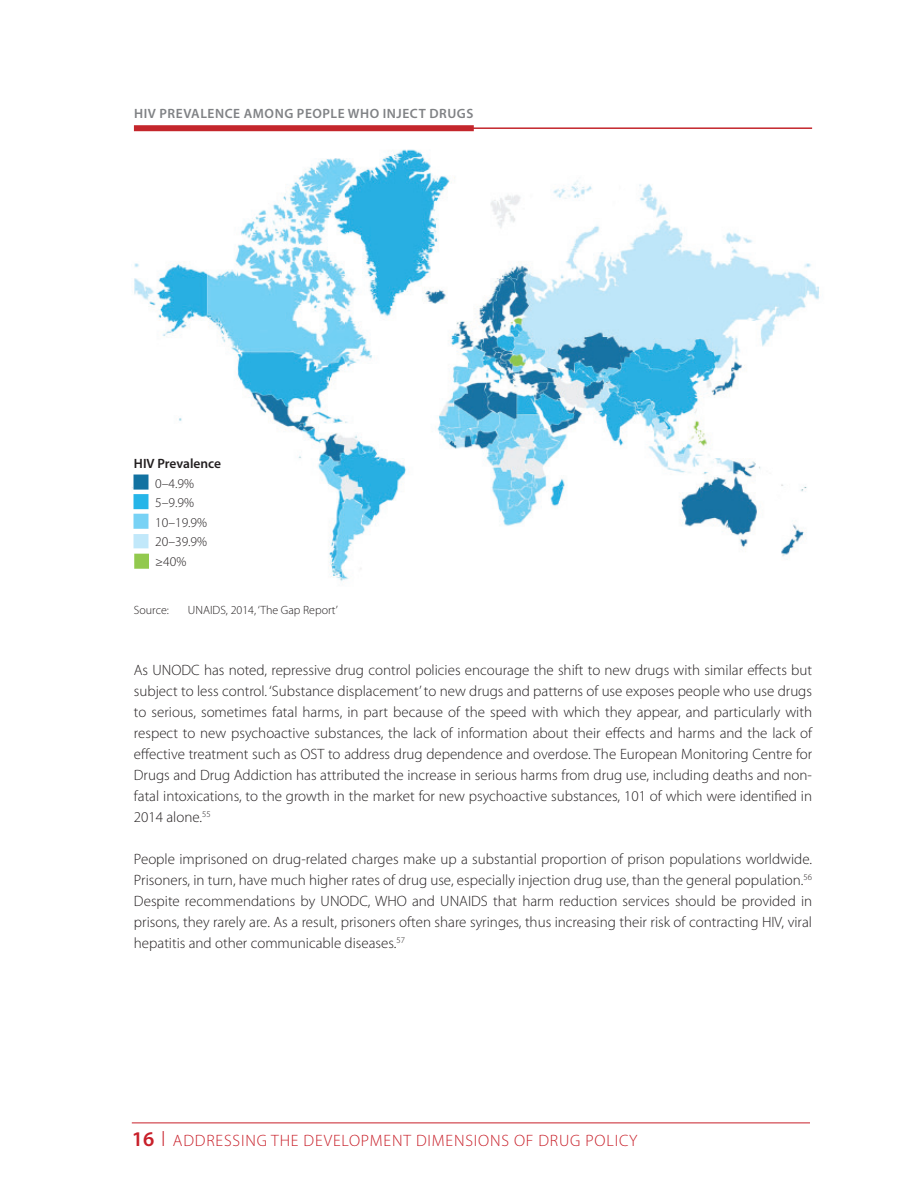
<style>
.page{position:relative;width:918px;height:1188px;background:#fff}
.page>*{position:absolute;margin:0;border:0;box-sizing:border-box;transform-origin:0 0}
.t1{font:300 16.5px "Myriad Pro";letter-spacing:.05em;color:#c8202a}
.t2{font:300 15px/21px "Myriad Pro";color:#231f20;text-align:justify}
.t3{font:600 13.5px "Myriad Pro";letter-spacing:.04em;color:#808285}
.t4{font:300 13.5px/19.5px "Myriad Pro";color:#231f20}
.t5{font:600 13.5px "Myriad Pro";color:#231f20}
.t6{font:300 12px "Myriad Pro";color:#231f20}
.s1{font-weight:600;font-size:21px}
.s2{font-size:21px}
</style>
<div class="page">
<hr style="left:132px;top:1123px;width:678px;height:1px;background:#c8202a">
<div style="left:134px;top:125px;width:340px;height:6px;background:#c4262c"></div>
<hr style="left:135px;top:127px;width:677px;height:2px;background:#c4262c">
<img style="left:132px;top:149px;width:688px;height:433px">
<img style="left:134px;top:475px;width:14px;height:94px">
<p class="t3" style="left:134px;top:108px;width:341px">HIV PREVALENCE AMONG PEOPLE WHO INJECT DRUGS</p>
<p class="t5" style="left:134px;top:458px;width:89px">HIV Prevalence</p>
<p class="t4" style="left:155px;top:474px;width:53px">0–4.9%<br>5–9.9%<br>10–19.9%<br>20–39.9% ≥40%</p>
<p class="t6" style="left:134px;top:605px;width:37px">Source:</p>
<p class="t6" style="left:188px;top:605px;width:152px">UNAIDS, 2014, ‘The Gap Report’</p>
<p class="t2" style="left:134px;top:660px;width:680px">As UNODC has noted, repressive drug control policies encourage the shift to new drugs with similar effects but subject to less control. ‘Substance displacement’ to new drugs and patterns of use exposes people who use drugs to serious, sometimes fatal harms, in part because of the speed with which they appear, and particularly with respect to new psychoactive substances, the lack of information about their effects and harms and the lack of effective treatment such as OST to address drug dependence and overdose. The European Monitoring Centre for Drugs and Drug Addiction has attributed the increase in serious harms from drug use, including deaths and non&shy;fatal intoxications, to the growth in the market for new psychoactive substances, 101 of which were identified in 2014 alone.<sup>55</sup></p>
<p class="t2" style="left:134px;top:849px;width:680px">People imprisoned on drug-related charges make up a substantial proportion of prison populations worldwide.<br>Prisoners, in turn, have much higher rates of drug use, especially injection drug use, than the general population.<sup>56<br></sup>Despite recommendations by UNODC, WHO and UNAIDS that harm reduction services should be provided in prisons, they rarely are. As a result, prisoners often share syringes, thus increasing their risk of contracting HIV, viral hepatitis and other communicable diseases.<sup>57</sup></p>
<p class="t1" style="left:132px;top:1134px;width:507px"><span class="s1">16</span> <span class="s2">l</span> ADDRESSING THE DEVELOPMENT DIMENSIONS OF DRUG POLICY</p>
</div>
